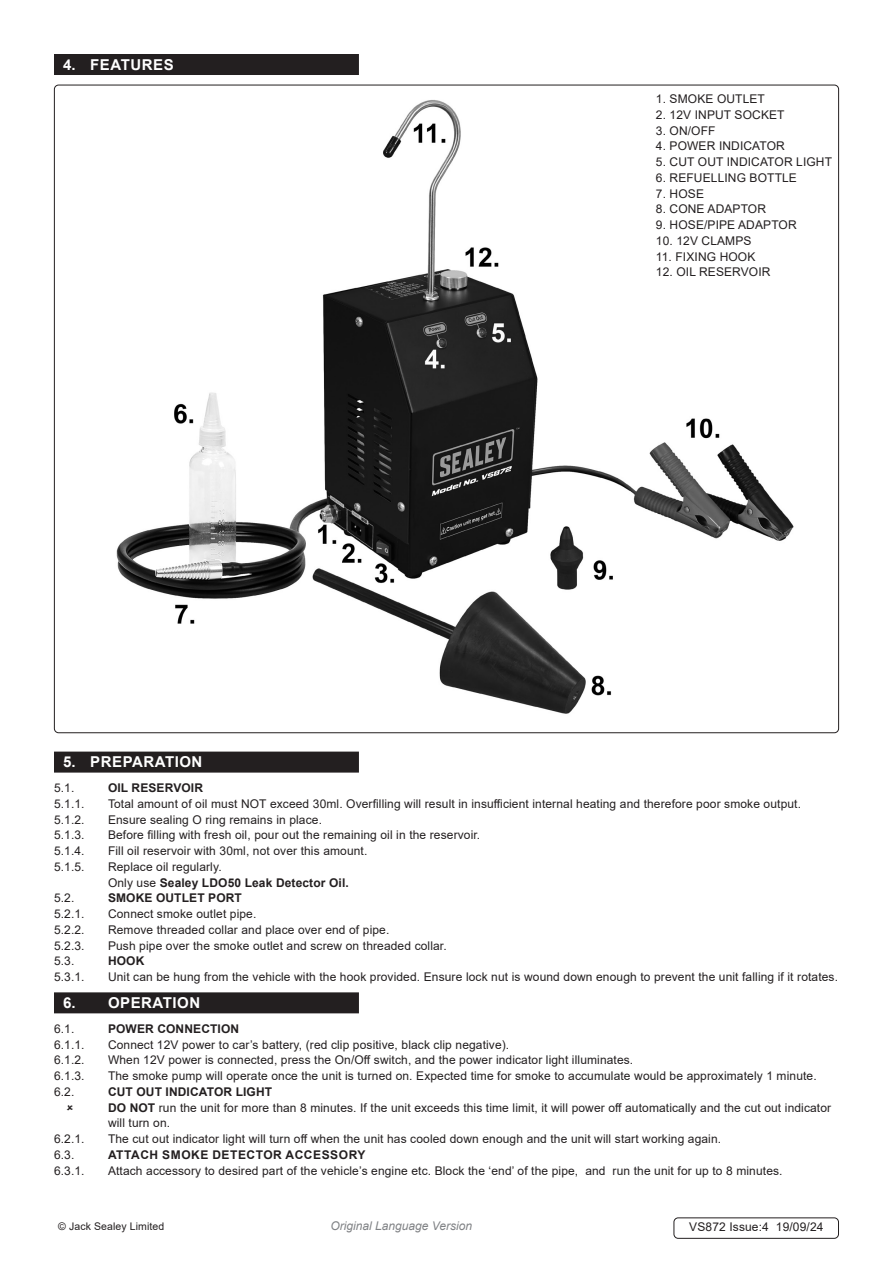
<style>
.page{position:relative;width:893px;height:1263px;background:#fff}
.page>*{position:absolute;margin:0;border:0;box-sizing:border-box;transform-origin:0 0}
.t1{font:700 15px "Arial";letter-spacing:.035em;color:#fff}
.Body{font:12px/15.8px "Arial";letter-spacing:.01em;color:#231f20}
.Body-2{font:700 12px "Arial";letter-spacing:.01em;color:#231f20}
.Body-3{font:700 12px "Arial";letter-spacing:.045em;color:#231f20}
.t2{font:italic 12px "Arial";color:#808285}
.Body__Footer{font:12px "Arial";letter-spacing:.01em;color:#231f20}
.Body__Justified__7pt{font:10.5px "Arial";letter-spacing:.01em;color:#231f20}
.s1{font-weight:400}
.s2{font-weight:700}
</style>
<div class="page">
<div style="left:54px;top:54px;width:305px;height:21px;background:#231f20"></div>
<div style="left:54px;top:752px;width:305px;height:21px;background:#231f20"></div>
<div style="left:54px;top:992px;width:305px;height:21px;background:#231f20"></div>
<img style="left:116px;top:100px;width:678px;height:614px">
<div style="left:674px;top:1217px;width:165px;height:22px;border:1px solid #231f20;border-radius:4px"></div>
<p class="t1" style="left:63px;top:54px;width:112px">4. FEATURES</p>
<p class="Body" style="left:656px;top:91px;width:111px">1. SMOKE OUTLET</p>
<p class="Body" style="left:656px;top:107px;width:130px">2. 12V INPUT SOCKET</p>
<p class="Body" style="left:656px;top:122px;width:61px">3. ON/OFF</p>
<p class="Body" style="left:656px;top:138px;width:130px">4. POWER INDICATOR</p>
<p class="Body" style="left:656px;top:154px;width:178px">5. CUT OUT INDICATOR LIGHT</p>
<p class="Body" style="left:656px;top:170px;width:142px">6. REFUELLING BOTTLE</p>
<p class="Body" style="left:656px;top:185px;width:50px">7. HOSE</p>
<p class="Body" style="left:656px;top:201px;width:112px">8. CONE ADAPTOR</p>
<p class="Body" style="left:656px;top:217px;width:142px">9. HOSE/PIPE ADAPTOR</p>
<p class="Body" style="left:656px;top:233px;width:97px">10. 12V CLAMPS</p>
<p class="Body" style="left:656px;top:248px;width:101px">11. FIXING HOOK</p>
<p class="Body" style="left:656px;top:264px;width:116px">12. OIL RESERVOIR</p>
<p class="t1" style="left:63px;top:751px;width:141px">5. PREPARATION</p>
<p class="Body" style="left:54px;top:780px;width:22px">5.1.</p>
<p class="Body-2" style="left:108px;top:779px;width:97px">OIL RESERVOIR</p>
<p class="Body" style="left:54px;top:796px;width:32px">5.1.1.</p>
<p class="Body" style="left:108px;top:796px;width:694px">Total amount of oil must NOT exceed 30ml. Overfilling will result in insufficient internal heating and therefore poor smoke output.</p>
<p class="Body" style="left:54px;top:811px;width:32px">5.1.2.</p>
<p class="Body" style="left:108px;top:811px;width:215px">Ensure sealing O ring remains in place.</p>
<p class="Body" style="left:54px;top:827px;width:32px">5.1.3.</p>
<p class="Body" style="left:108px;top:827px;width:374px">Before filling with fresh oil, pour out the remaining oil in the reservoir.</p>
<p class="Body" style="left:54px;top:843px;width:32px">5.1.4.</p>
<p class="Body" style="left:108px;top:843px;width:261px">Fill oil reservoir with 30ml, not over this amount.</p>
<p class="Body" style="left:54px;top:859px;width:32px">5.1.5.</p>
<p class="Body" style="left:108px;top:859px;width:115px">Replace oil regularly.</p>
<p class="Body-2" style="left:108px;top:874px;width:242px"><span class="s1">Only use</span> Sealey LDO50 Leak Detector Oil.</p>
<p class="Body" style="left:54px;top:890px;width:22px">5.2.</p>
<p class="Body-2" style="left:108px;top:890px;width:135px">SMOKE OUTLET PORT</p>
<p class="Body" style="left:54px;top:906px;width:32px">5.2.1.</p>
<p class="Body" style="left:108px;top:906px;width:150px">Connect smoke outlet pipe.</p>
<p class="Body" style="left:54px;top:922px;width:32px">5.2.2.</p>
<p class="Body" style="left:108px;top:922px;width:283px">Remove threaded collar and place over end of pipe.</p>
<p class="Body" style="left:54px;top:937px;width:32px">5.2.3.</p>
<p class="Body" style="left:108px;top:937px;width:340px">Push pipe over the smoke outlet and screw on threaded collar.</p>
<p class="Body" style="left:54px;top:953px;width:22px">5.3.</p>
<p class="Body-2" style="left:108px;top:953px;width:38px">HOOK</p>
<p class="Body" style="left:54px;top:969px;width:32px">5.3.1.</p>
<p class="Body" style="left:108px;top:969px;width:732px">Unit can be hung from the vehicle with the hook provided. Ensure lock nut is wound down enough to prevent the unit falling if it rotates.</p>
<p class="t1" style="left:63px;top:992px;width:139px">6. OPERATION</p>
<p class="Body" style="left:54px;top:1021px;width:22px">6.1.</p>
<p class="Body-2" style="left:108px;top:1020px;width:133px">POWER CONNECTION</p>
<p class="Body" style="left:54px;top:1036px;width:32px">6.1.1.</p>
<p class="Body" style="left:108px;top:1036px;width:403px">Connect 12V power to car’s battery, (red clip positive, black clip negative).</p>
<p class="Body" style="left:54px;top:1052px;width:32px">6.1.2.</p>
<p class="Body" style="left:108px;top:1052px;width:527px">When 12V power is connected, press the On/Off switch, and the power indicator light illuminates.</p>
<p class="Body" style="left:54px;top:1068px;width:32px">6.1.3.</p>
<p class="Body" style="left:108px;top:1068px;width:710px">The smoke pump will operate once the unit is turned on. Expected time for smoke to accumulate would be approximately 1 minute.</p>
<p class="Body" style="left:54px;top:1084px;width:22px">6.2.</p>
<p class="Body-2" style="left:108px;top:1083px;width:166px">CUT OUT INDICATOR LIGHT</p>
<p class="Body" style="left:108px;top:1099px;width:725px"><span class="s2">DO NOT</span> run the unit for more than 8 minutes. If the unit exceeds this time limit, it will power off automatically and the cut out indicator will turn on.</p>
<p class="Body" style="left:54px;top:1131px;width:32px">6.2.1.</p>
<p class="Body" style="left:108px;top:1131px;width:615px">The cut out indicator light will turn off when the unit has cooled down enough and the unit will start working again.</p>
<p class="Body" style="left:54px;top:1147px;width:22px">6.3.</p>
<p class="Body-3" style="left:108px;top:1146px;width:259px">ATTACH SMOKE DETECTOR ACCESSORY</p>
<p class="Body" style="left:54px;top:1162px;width:32px">6.3.1.</p>
<p class="Body" style="left:108px;top:1162px;width:676px">Attach accessory to desired part of the vehicle’s engine etc. Block the ‘end’ of the pipe, and run the unit for up to 8 minutes.</p>
<p class="Body__Justified__7pt" style="left:58px;top:1219px;width:108px">© Jack Sealey Limited</p>
<p class="t2" style="left:330px;top:1218px;width:143px">Original Language Version</p>
<p class="Body__Footer" style="left:689px;top:1219px;width:136px">VS872 Issue:4 19/09/24</p>
</div>
